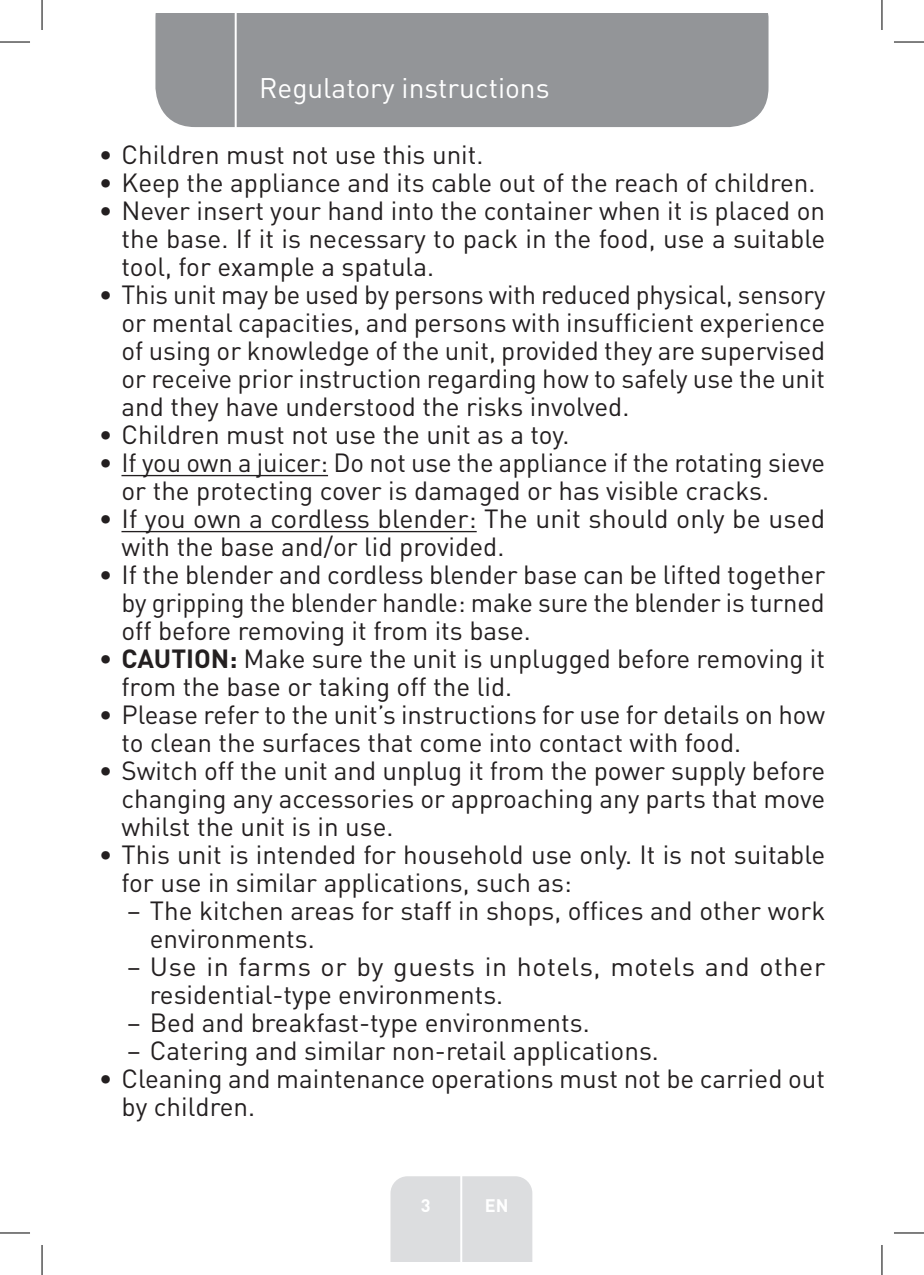
<style>
.page{position:relative;width:924px;height:1275px;background:#fff}
.page>*{position:absolute;margin:0;border:0;box-sizing:border-box;transform-origin:0 0}
.t1{font:28px "DIN Pro";color:#fff}
.t2{font:26px/28px "DIN Pro";color:#231f20}
.t3{font:700 18px "DIN Pro";color:#fff}
.s1{font-weight:700}
</style>
<div class="page">
<div style="left:155px;top:14px;width:613px;height:113px;background:#939598"></div>
<div style="left:390px;top:1176px;width:142px;height:85px;background:#dcdddf"></div>
<hr style="left:460px;top:1153px;width:2px;height:108px;background:#fff">
<hr style="left:234px;top:14px;width:2px;height:116px;background:#fff">
<hr style="left:121px;top:475px;width:207px;height:1px;background:#231f20">
<hr style="left:121px;top:531px;width:355px;height:1px;background:#231f20">
<hr style="left:0;top:42px;width:30px;height:1px;background:#000">
<hr style="left:893px;top:42px;width:30px;height:1px;background:#000">
<hr style="left:0;top:1232px;width:30px;height:1px;background:#000">
<hr style="left:893px;top:1232px;width:30px;height:1px;background:#000">
<hr style="left:42px;top:0;width:1px;height:30px;background:#000">
<hr style="left:42px;top:1245px;width:1px;height:30px;background:#000">
<hr style="left:881px;top:0;width:1px;height:30px;background:#000">
<hr style="left:881px;top:1245px;width:1px;height:30px;background:#000">
<p class="t1" style="left:259px;top:69px;width:292px">Regulatory instructions</p>
<p class="t2" style="left:99px;top:139px;width:386px">• Children must not use this unit.</p>
<p class="t2" style="left:99px;top:167px;width:718px">• Keep the appliance and its cable out of the reach of children.</p>
<p class="t2" style="left:121px;top:195px;width:705px;text-align:justify;text-indent:-23px">• Never insert your hand into the container when it is placed on the base. If it is necessary to pack in the food, use a suitable tool, for example a spatula.</p>
<p class="t2" style="left:121px;top:279px;width:705px;text-align:justify;text-indent:-23px">• This unit may be used by persons with reduced physical, sensory or mental capacities, and persons with insufficient experience of using or knowledge of the unit, provided they are supervised or receive prior instruction regarding how to safely use the unit and they have understood the risks involved.</p>
<p class="t2" style="left:99px;top:419px;width:472px">• Children must not use the unit as a toy.</p>
<p class="t2" style="left:121px;top:447px;width:705px;text-indent:-23px">• If you own a juicer: Do not use the appliance if the rotating sieve or the protecting cover is damaged or has visible cracks.</p>
<p class="t2" style="left:121px;top:503px;width:705px;text-indent:-23px">• If you own a cordless blender: The unit should only be used with the base and/or lid provided.</p>
<p class="t2" style="left:121px;top:559px;width:705px;text-align:justify;text-indent:-23px">• If the blender and cordless blender base can be lifted together by gripping the blender handle: make sure the blender is turned off before removing it from its base.</p>
<p class="t2" style="left:121px;top:643px;width:704px;text-indent:-23px">• <span class="s1">CAUTION:</span> Make sure the unit is unplugged before removing it from the base or taking off the lid.</p>
<p class="t2" style="left:121px;top:699px;width:704px;text-indent:-23px">• Please refer to the unit’s instructions for use for details on how to clean the surfaces that come into contact with food.</p>
<p class="t2" style="left:121px;top:755px;width:704px;text-align:justify;text-indent:-23px">• Switch off the unit and unplug it from the power supply before changing any accessories or approaching any parts that move whilst the unit is in use.</p>
<p class="t2" style="left:121px;top:839px;width:705px;text-indent:-23px">• This unit is intended for household use only. It is not suitable for use in similar applications, such as:</p>
<p class="t2" style="left:150px;top:895px;width:676px;text-indent:-23px">– The kitchen areas for staff in shops, offices and other work environments.</p>
<p class="t2" style="left:150px;top:951px;width:676px;text-indent:-23px">– Use in farms or by guests in hotels, motels and other residential-type environments.</p>
<p class="t2" style="left:127px;top:1007px;width:464px">– Bed and breakfast-type environments.</p>
<p class="t2" style="left:127px;top:1035px;width:533px">– Catering and similar non-retail applications.</p>
<p class="t2" style="left:121px;top:1063px;width:704px;text-indent:-23px">• Cleaning and maintenance operations must not be carried out by children.</p>
<p class="t3" style="left:420px;top:1192px;width:11px">3</p>
<p class="t3" style="left:484px;top:1192px;width:25px">EN</p>
</div>
